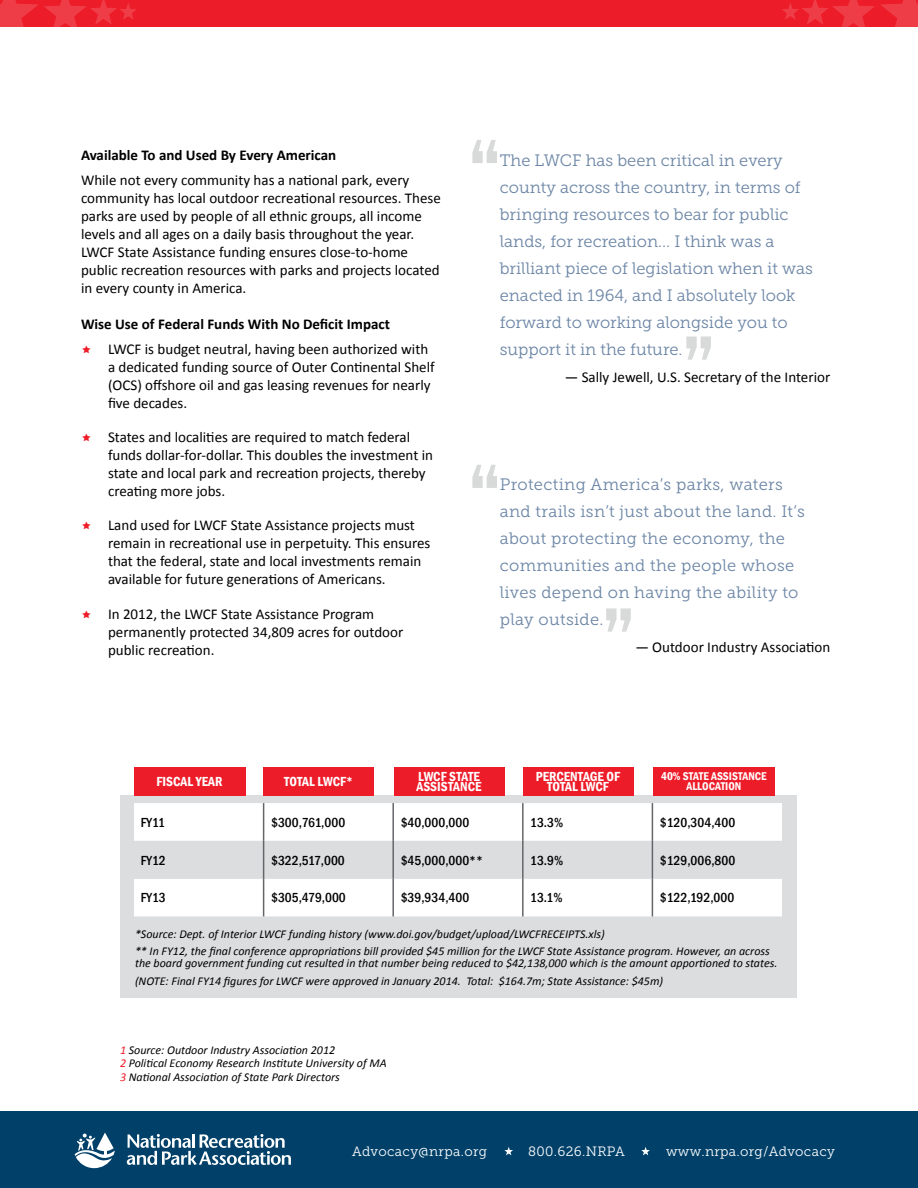
<style>
.page{position:relative;width:918px;height:1188px;background:#fff}
.page>*{position:absolute;margin:0;border:0;box-sizing:border-box;transform-origin:0 0}
.t1{font:16.5px/27px "Museo Slab 300";color:#6b85a5}
.t2{font:16.5px/27px "Museo Slab 300";letter-spacing:.02em;color:#6b85a5}
.t3{font:15px/18px "Calibri";color:#000}
.t4{font:700 15px "Calibri";color:#000}
.t5{font:500 condensed 13.5px "Franklin Gothic";color:#000}
.t6{font:600 condensed 13.5px/10.5px "Franklin Gothic";color:#fff;text-align:center}
.t7{font:13.5px "Museo Slab 300";letter-spacing:.025em;color:#fff}
.t8{font:italic 12px/17.4px "Calibri";color:#000}
.t9{font:600 condensed 11.55px/10.5px "Franklin Gothic";color:#fff;text-align:center}
.s1{color:#ed1c29}
</style>
<div class="page">
<div style="left:0;top:1111px;width:918px;height:77px;background:#004069"></div>
<div style="left:0;top:0;width:918px;height:27px;background:#ed1c29"></div>
<svg style="left:782px;top:0;width:136px;height:27px"></svg>
<svg style="left:0;top:0;width:137px;height:27px"></svg>
<svg style="left:504px;top:1147px;width:9px;height:8px"></svg>
<svg style="left:641px;top:1147px;width:9px;height:8px"></svg>
<svg style="left:75px;top:1133px;width:40px;height:35px"></svg>
<svg style="left:127px;top:1134px;width:164px;height:31px"></svg>
<div style="left:120px;top:795px;width:677px;height:203px;background:#dcdddf"></div>
<div style="left:134px;top:767px;width:111px;height:28px;background:#ed1c29"></div>
<div style="left:263px;top:767px;width:111px;height:28px;background:#ed1c29"></div>
<div style="left:523px;top:767px;width:111px;height:28px;background:#ed1c29"></div>
<div style="left:394px;top:767px;width:111px;height:28px;background:#ed1c29"></div>
<div style="left:653px;top:767px;width:122px;height:28px;background:#ed1c29"></div>
<div style="left:134px;top:803px;width:648px;height:113px;background:#fff"></div>
<svg style="left:134px;top:841px;width:648px;height:38px"></svg>
<hr style="left:263px;top:803px;width:1px;height:38px;background:#656669">
<hr style="left:392px;top:803px;width:2px;height:38px;background:#656669">
<hr style="left:522px;top:803px;width:2px;height:38px;background:#656669">
<hr style="left:652px;top:803px;width:1px;height:38px;background:#656669">
<hr style="left:263px;top:841px;width:1px;height:38px;background:#656669">
<hr style="left:392px;top:841px;width:2px;height:38px;background:#656669">
<hr style="left:522px;top:841px;width:2px;height:38px;background:#656669">
<hr style="left:652px;top:841px;width:1px;height:38px;background:#656669">
<hr style="left:263px;top:879px;width:1px;height:37px;background:#656669">
<hr style="left:392px;top:879px;width:2px;height:37px;background:#656669">
<hr style="left:522px;top:879px;width:2px;height:37px;background:#656669">
<hr style="left:652px;top:879px;width:1px;height:37px;background:#656669">
<svg style="left:472px;top:140px;width:25px;height:23px"></svg>
<svg style="left:472px;top:465px;width:25px;height:23px"></svg>
<svg style="left:606px;top:608px;width:25px;height:24px"></svg>
<svg style="left:686px;top:336px;width:25px;height:24px"></svg>
<p class="t4" style="left:81px;top:146px;width:257px">Available To and Used By Every American</p>
<p class="t3" style="left:81px;top:171px;width:361px">While not every community has a national park, every community has local outdoor recreational resources. These parks are used by people of all ethnic groups, all income levels and all ages on a daily basis throughout the year.<br>LWCF State Assistance funding ensures close-to-home public recreation resources with parks and projects located in every county in America.</p>
<p class="t4" style="left:81px;top:315px;width:310px">Wise Use of Federal Funds With No Deficit Impact</p>
<p class="t3" style="left:108px;top:340px;width:328px">LWCF is budget neutral, having been authorized with a dedicated funding source of Outer Continental Shelf (OCS) offshore oil and gas leasing revenues for nearly five decades.</p>
<p class="t3" style="left:108px;top:428px;width:327px">States and localities are required to match federal funds dollar-for-dollar. This doubles the investment in state and local park and recreation projects, thereby creating more jobs.</p>
<p class="t3" style="left:108px;top:516px;width:324px">Land used for LWCF State Assistance projects must remain in recreational use in perpetuity. This ensures that the federal, state and local investments remain available for future generations of Americans.</p>
<p class="t3" style="left:108px;top:605px;width:297px">In 2012, the LWCF State Assistance Program permanently protected 34,809 acres for outdoor public recreation.</p>
<p class="t1" style="left:500px;top:147px;width:315px">The LWCF has been critical in every county across the country, in terms of bringing resources to bear for public lands, for recreation... I think was a brilliant piece of legislation when it was enacted in 1964, and I absolutely look forward to working alongside you to support it in the future.</p>
<p class="t3" style="left:565px;top:368px;width:267px">— Sally Jewell, U.S. Secretary of the Interior</p>
<p class="t2" style="left:500px;top:471px;width:307px">Protecting America’s parks, waters and trails isn’t just about the land. It’s about protecting the economy, the communities and the people whose lives depend on having the ability to play outside.</p>
<p class="t3" style="left:635px;top:638px;width:196px">— Outdoor Industry Association</p>
<p class="t6" style="left:157px;top:776px;width:67px">FISCAL YEAR</p>
<p class="t6" style="left:284px;top:776px;width:70px">TOTAL LWCF*</p>
<p class="t6" style="left:536px;top:771px;width:86px">PERCENTAGE OF<br>TOTAL LWCF</p>
<p class="t6" style="left:417px;top:771px;width:66px;text-align:left">LWCF STATE<br>ASSISTANCE</p>
<p class="t9" style="left:661px;top:771px;width:107px">40% STATE ASSISTANCE<br>ALLOCATION</p>
<p class="t5" style="left:141px;top:813px;width:26px">FY11</p>
<p class="t5" style="left:271px;top:813px;width:76px">$300,761,000</p>
<p class="t5" style="left:401px;top:813px;width:70px">$40,000,000</p>
<p class="t5" style="left:530px;top:813px;width:34px">13.3%</p>
<p class="t5" style="left:660px;top:813px;width:77px">$120,304,400</p>
<p class="t5" style="left:141px;top:851px;width:26px">FY12</p>
<p class="t5" style="left:271px;top:851px;width:75px">$322,517,000</p>
<p class="t5" style="left:401px;top:851px;width:84px">$45,000,000**</p>
<p class="t5" style="left:530px;top:851px;width:34px">13.9%</p>
<p class="t5" style="left:660px;top:851px;width:77px">$129,006,800</p>
<p class="t5" style="left:141px;top:889px;width:26px">FY13</p>
<p class="t5" style="left:271px;top:889px;width:76px">$305,479,000</p>
<p class="t5" style="left:401px;top:889px;width:70px">$39,934,400</p>
<p class="t5" style="left:530px;top:889px;width:34px">13.1%</p>
<p class="t5" style="left:660px;top:889px;width:76px">$122,192,000</p>
<p class="t8" style="left:135px;top:925px;width:636px">*Source: Dept. of Interior LWCF funding history (www.doi.gov/budget/upload/LWCFRECEIPTS.xls)<br>** In FY12, the final conference appropriations bill provided $45 million for the LWCF State Assistance program. However, an across</p>
<p class="t8" style="left:135px;top:954px;width:644px">the board government funding cut resulted in that number being reduced to $42,138,000 which is the amount apportioned to states. (NOTE: Final FY14 figures for LWCF were approved in January 2014. Total: $164.7m; State Assistance: $45m)</p>
<p class="t8" style="left:120px;top:1042px;width:268px;line-height:13.5px"><span class="s1">1</span> Source: Outdoor Industry Association 2012<br><span class="s1">2</span> Political Economy Research Institute University of MA<br><span class="s1">3</span> National Association of State Park Directors</p>
<p class="t7" style="left:352px;top:1144px;width:136px">Advocacy@nrpa.org</p>
<p class="t7" style="left:528px;top:1144px;width:98px">800.626.NRPA</p>
<p class="t7" style="left:666px;top:1144px;width:170px">www.nrpa.org/Advocacy</p>
</div>
